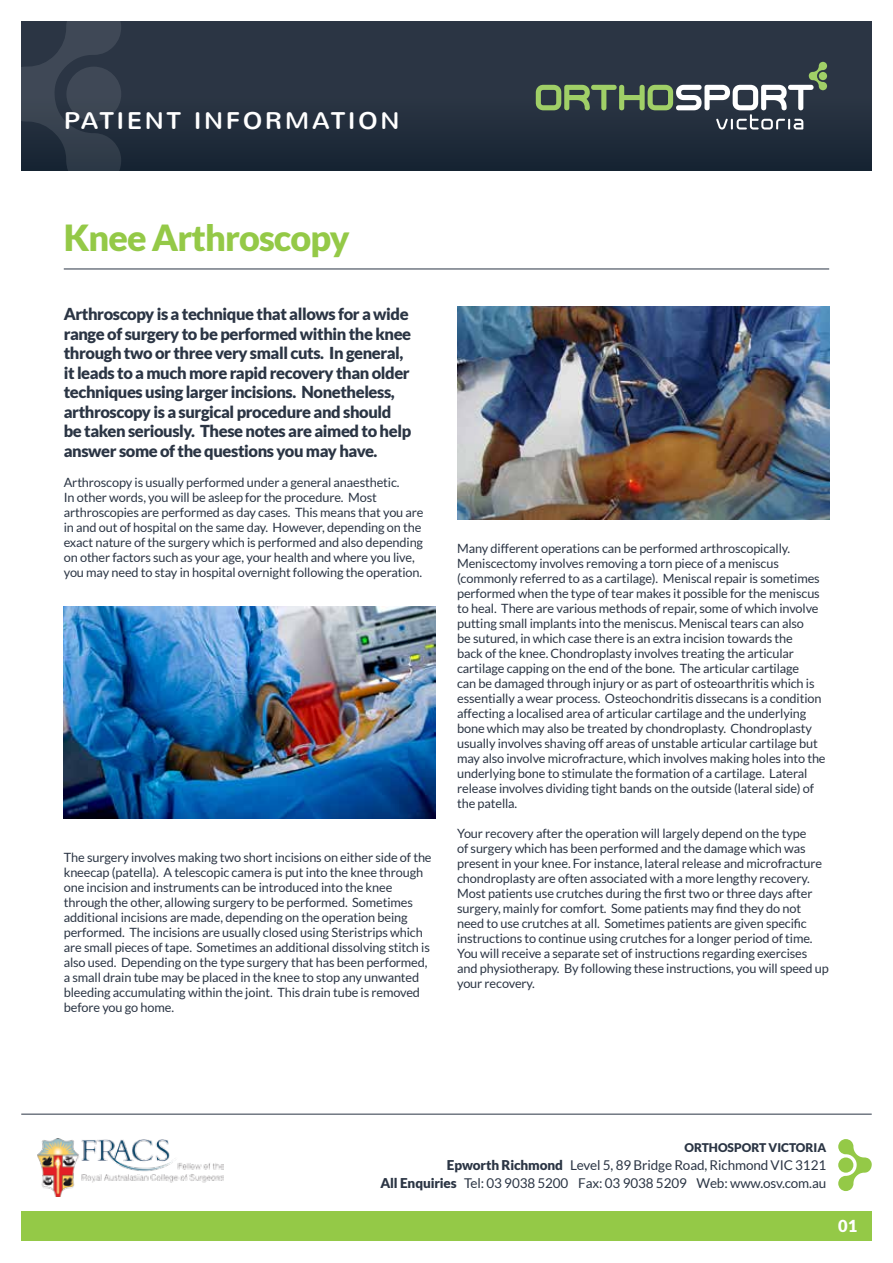
<style>
.page{position:relative;width:893px;height:1263px;background:#fff}
.page>*{position:absolute;margin:0;border:0;box-sizing:border-box;transform-origin:0 0}
.t1{font:900 36px "Lato";letter-spacing:-.025em;color:#94c947}
.t2{font:24px "Nunito";letter-spacing:.1em;color:#fff;scale:1.05 1}
.t3{font:900 16.5px/19.5px "Lato";letter-spacing:-.025em;color:#2b3544}
.t4{font:900 16.5px "Lato";color:#fff}
.t5{font:13.5px/18px "Lato";letter-spacing:-.01em;color:#2b3544;text-align:right}
.t6{font:12.75px/15px "Lato";letter-spacing:-.01em;color:#2b3544}
.t7{font:900 12px "Lato";color:#2b3544}
.s1{font-weight:900}
</style>
<div class="page">
<div style="left:21px;top:21px;width:851px;height:149px;background:linear-gradient(to bottom,#303a49,#1b2837)"></div>
<svg style="left:21px;top:21px;width:100px;height:149px;background:#313c4a"></svg>
<div style="left:21px;top:1211px;width:851px;height:29px;background:#94c947"></div>
<svg style="left:536px;top:62px;width:291px;height:68px;background:#4a5759"></svg>
<img style="left:37px;top:1138px;width:187px;height:58px">
<hr style="left:21px;top:1114px;width:851px;height:1px;background:#2b3544">
<svg style="left:838px;top:1139px;width:34px;height:52px"></svg>
<hr style="left:64px;top:269px;width:765px;height:1px;background:#2b3544">
<img style="left:64px;top:606px;width:372px;height:213px">
<img style="left:457px;top:307px;width:372px;height:212px">
<h2 class="t2" style="left:64px;top:105px;width:321px">PATIENT INFORMATION</h2>
<h1 class="t1" style="left:64px;top:217px;width:287px">Knee Arthroscopy</h1>
<p class="t3" style="left:64px;top:304px;width:349px">Arthroscopy is a technique that allows for a wide range of surgery to be performed within the knee through two or three very small cuts. In general, it leads to a much more rapid recovery than older techniques using larger incisions. Nonetheless, arthroscopy is a surgical procedure and should be taken seriously. These notes are aimed to help answer some of the questions you may have.</p>
<p class="t6" style="left:64px;top:474px;width:361px">Arthroscopy is usually performed under a general anaesthetic.<br>In other words, you will be asleep for the procedure. Most arthroscopies are performed as day cases. This means that you are in and out of hospital on the same day. However, depending on the exact nature of the surgery which is performed and also depending on other factors such as your age, your health and where you live, you may need to stay in hospital overnight following the operation.</p>
<p class="t6" style="left:64px;top:849px;width:369px">The surgery involves making two short incisions on either side of the kneecap (patella). A telescopic camera is put into the knee through one incision and instruments can be introduced into the knee through the other, allowing surgery to be performed. Sometimes additional incisions are made, depending on the operation being performed. The incisions are usually closed using Steristrips which are small pieces of tape. Sometimes an additional dissolving stitch is also used. Depending on the type surgery that has been performed, a small drain tube may be placed in the knee to stop any unwanted bleeding accumulating within the joint. This drain tube is removed before you go home.</p>
<p class="t6" style="left:457px;top:541px;width:370px">Many different operations can be performed arthroscopically.<br>Meniscectomy involves removing a torn piece of a meniscus (commonly referred to as a cartilage). Meniscal repair is sometimes performed when the type of tear makes it possible for the meniscus to heal. There are various methods of repair, some of which involve putting small implants into the meniscus. Meniscal tears can also<br>be sutured, in which case there is an extra incision towards the<br>back of the knee. Chondroplasty involves treating the articular cartilage capping on the end of the bone. The articular cartilage<br>can be damaged through injury or as part of osteoarthritis which is essentially a wear process. Osteochondritis dissecans is a condition affecting a localised area of articular cartilage and the underlying bone which may also be treated by chondroplasty. Chondroplasty usually involves shaving off areas of unstable articular cartilage but may also involve microfracture, which involves making holes into the underlying bone to stimulate the formation of a cartilage. Lateral release involves dividing tight bands on the outside (lateral side) of the patella.</p>
<p class="t6" style="left:457px;top:826px;width:373px">Your recovery after the operation will largely depend on the type<br>of surgery which has been performed and the damage which was present in your knee. For instance, lateral release and microfracture chondroplasty are often associated with a more lengthy recovery.<br>Most patients use crutches during the first two or three days after surgery, mainly for comfort. Some patients may find they do not need to use crutches at all. Sometimes patients are given specific instructions to continue using crutches for a longer period of time.<br>You will receive a separate set of instructions regarding exercises and physiotherapy. By following these instructions, you will speed up your recovery.</p>
<p class="t7" style="left:685px;top:1141px;width:143px">ORTHOSPORT VICTORIA</p>
<p class="t5" style="left:380px;top:1156px;width:447px"><span class="s1">Epworth Richmond</span> Level 5, 89 Bridge Road, Richmond VIC 3121<br><span class="s1">All Enquiries</span> Tel: 03 9038 5200 Fax: 03 9038 5209 Web: www.osv.com.au</p>
<p class="t4" style="left:838px;top:1216px;width:21px">01</p>
</div>
